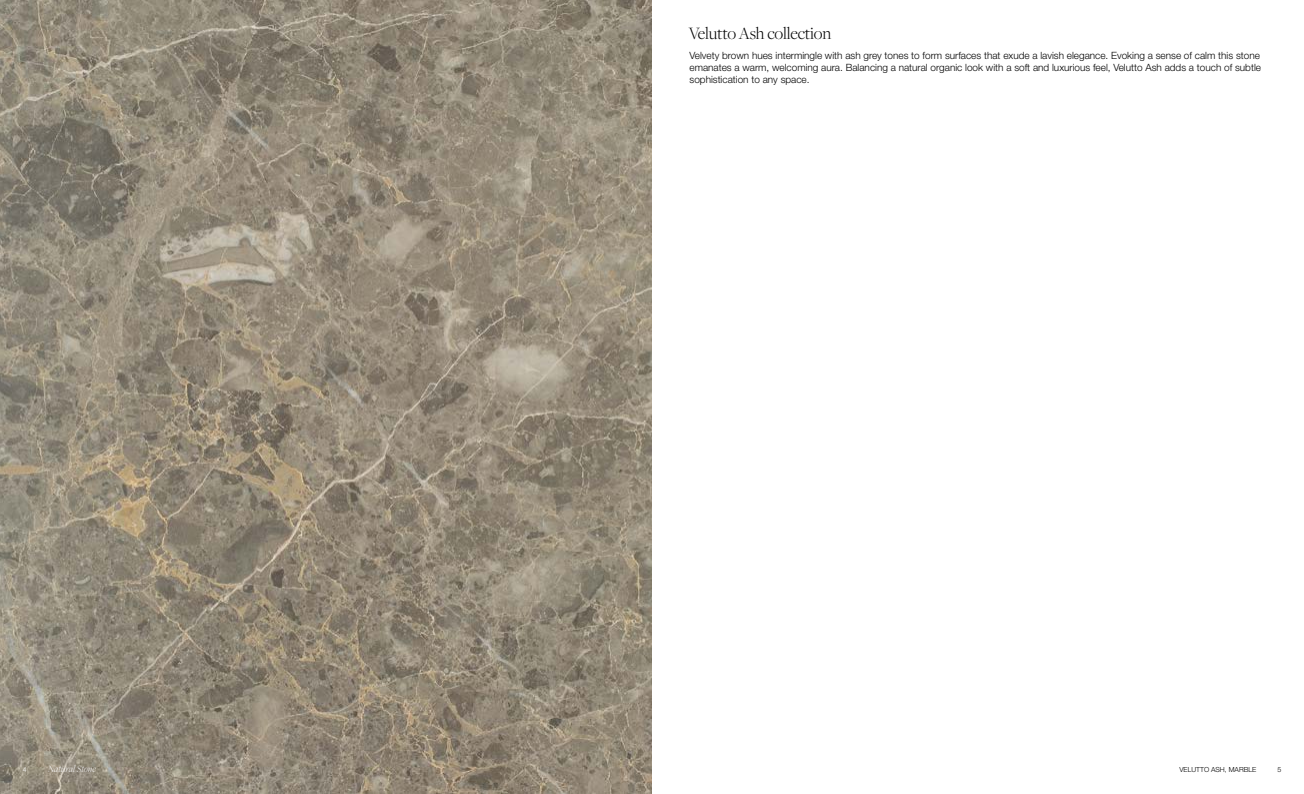
<style>
.page{position:relative;width:1304px;height:794px;background:#fff}
.page>*{position:absolute;margin:0;border:0;box-sizing:border-box;transform-origin:0 0}
.t1{font:300 18px "Freight Disp Pro";letter-spacing:-.01em;color:#000}
.t2{font:300 10px/12px "Helvetica Neue LT Pro";color:#000;text-align:justify}
.t3{font:italic 300 10px "Freight Disp Pro";color:#fff}
.t4{font:300 7px "Helvetica Neue LT Pro";color:#000}
.t5{font:300 7px "Helvetica Neue LT Pro";color:#fff}
</style>
<div class="page">
<img style="left:0;top:0;width:652px;height:794px">
<p class="t5" style="left:23px;top:764px;width:5px">4</p>
<p class="t3" style="left:48px;top:762px;width:49px">Natural Stone</p>
<h1 class="t1" style="left:689px;top:22px;width:144px">Velutto Ash collection</h1>
<p class="t2" style="left:690px;top:49px;width:573px">Velvety brown hues intermingle with ash grey tones to form surfaces that exude a lavish elegance. Evoking a sense of calm this stone emanates a warm, welcoming aura. Balancing a natural organic look with a soft and luxurious feel, Velutto Ash adds a touch of subtle sophistication to any space.</p>
<p class="t4" style="left:1179px;top:764px;width:78px">VELUTTO ASH, MARBLE</p>
<p class="t4" style="left:1277px;top:764px;width:5px">5</p>
</div>
